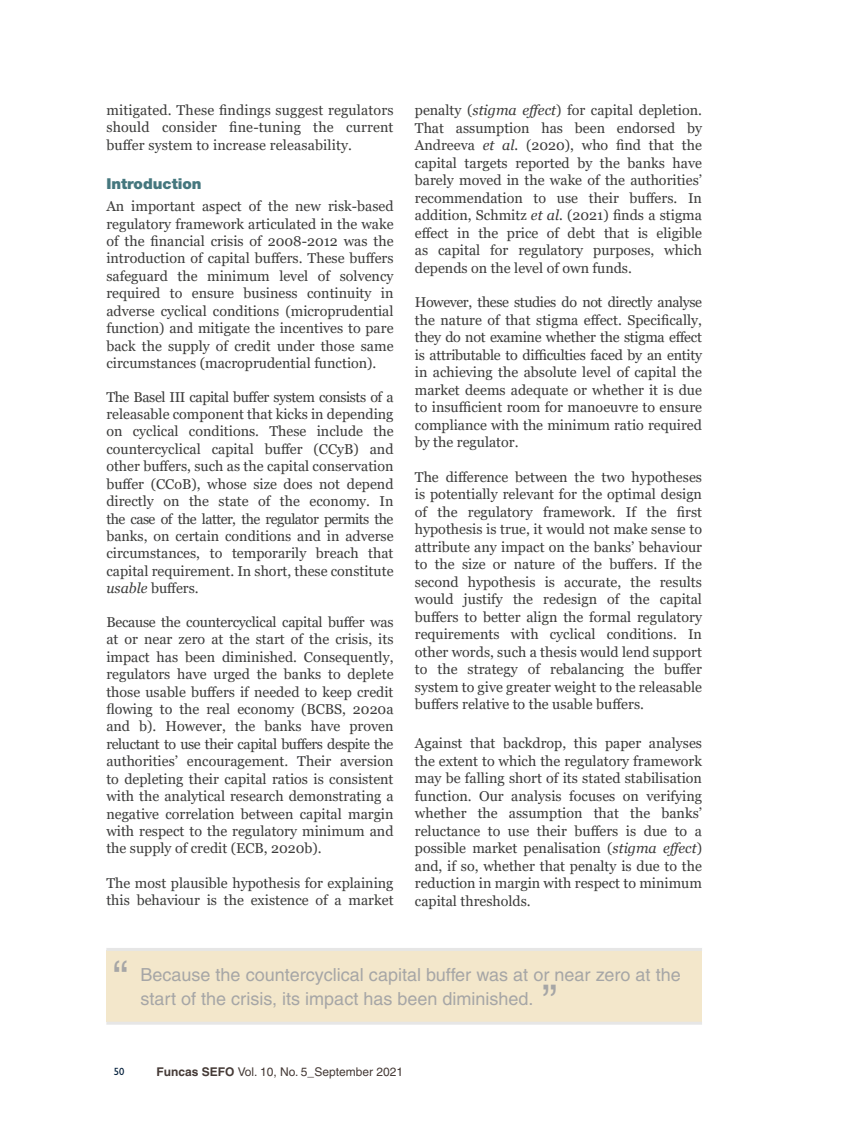
<style>
.page{position:relative;width:851px;height:1127px;background:#fff}
.page>*{position:absolute;margin:0;border:0;box-sizing:border-box;transform-origin:0 0}
.t1{font:45px "Helvetica";color:#a6a6a6}
.t2{font:18px/24px "Helvetica";color:#a6a6a6}
.t3{font:900 15px "Helvetica Neue";color:#45777e}
.t4{font:14.25px/17.5px "Georgia";color:#3c3c3b;text-align:justify}
.t5{font:12px "Helvetica";color:#453a36}
.t6{font:500 10.5px "Gill Sans MT Std";color:#001d39}
.s1{font-style:italic}
.s2{font-family:"Helvetica CE";font-weight:700}
</style>
<div class="page">
<div style="left:106px;top:950px;width:596px;height:72px;background:#f3e7cb"></div>
<hr style="left:106px;top:948px;width:596px;height:3px;background:#e6e6e6">
<hr style="left:106px;top:1022px;width:596px;height:3px;background:#e6e6e6">
<p class="t4" style="left:106px;top:102px;width:288px">mitigated. These findings suggest regulators should consider fine-tuning the current buffer system to increase releasability.</p>
<p class="t3" style="left:106px;top:175px;width:97px">Introduction</p>
<p class="t4" style="left:106px;top:198px;width:289px">An important aspect of the new risk-based regulatory framework articulated in the wake of the financial crisis of 2008-2012 was the introduction of capital buffers. These buffers safeguard the minimum level of solvency required to ensure business continuity in adverse cyclical conditions (microprudential function) and mitigate the incentives to pare back the supply of credit under those same circumstances (macroprudential function).</p>
<p class="t4" style="left:106px;top:388px;width:289px">The Basel III capital buffer system consists of a releasable component that kicks in depending on cyclical conditions. These include the countercyclical capital buffer (CCyB) and other buffers, such as the capital conservation buffer (CCoB), whose size does not depend directly on the state of the economy. In the case of the latter, the regulator permits the banks, on certain conditions and in adverse circumstances, to temporarily breach that capital requirement. In short, these constitute <span class="s1">usable</span> buffers.</p>
<p class="t4" style="left:106px;top:613px;width:289px">Because the countercyclical capital buffer was at or near zero at the start of the crisis, its impact has been diminished. Consequently, regulators have urged the banks to deplete those usable buffers if needed to keep credit flowing to the real economy (BCBS, 2020a and b). However, the banks have proven reluctant to use their capital buffers despite the authorities’ encouragement. Their aversion to depleting their capital ratios is consistent with the analytical research demonstrating a negative correlation between capital margin with respect to the regulatory minimum and the supply of credit (ECB, 2020b).</p>
<p class="t4" style="left:106px;top:874px;width:289px">The most plausible hypothesis for explaining this behaviour is the existence of a market</p>
<p class="t4" style="left:415px;top:102px;width:289px">penalty (<span class="s1">stigma effect</span>) for capital depletion.<br>That assumption has been endorsed by Andreeva <span class="s1">et al.</span> (2020), who find that the capital targets reported by the banks have barely moved in the wake of the authorities’ recommendation to use their buffers. In addition, Schmitz <span class="s1">et al.</span> (2021) finds a stigma effect in the price of debt that is eligible as capital for regulatory purposes, which depends on the level of own funds.</p>
<p class="t4" style="left:415px;top:294px;width:289px">However, these studies do not directly analyse the nature of that stigma effect. Specifically, they do not examine whether the stigma effect is attributable to difficulties faced by an entity in achieving the absolute level of capital the market deems adequate or whether it is due to insufficient room for manoeuvre to ensure compliance with the minimum ratio required by the regulator.</p>
<p class="t4" style="left:415px;top:468px;width:289px">The difference between the two hypotheses is potentially relevant for the optimal design of the regulatory framework. If the first hypothesis is true, it would not make sense to attribute any impact on the banks’ behaviour to the size or nature of the buffers. If the second hypothesis is accurate, the results would justify the redesign of the capital buffers to better align the formal regulatory requirements with cyclical conditions. In other words, such a thesis would lend support to the strategy of rebalancing the buffer system to give greater weight to the releasable buffers relative to the usable buffers.</p>
<p class="t4" style="left:415px;top:735px;width:289px">Against that backdrop, this paper analyses the extent to which the regulatory framework may be falling short of its stated stabilisation function. Our analysis focuses on verifying whether the assumption that the banks’ reluctance to use their buffers is due to a possible market penalisation (<span class="s1">stigma effect</span>) and, if so, whether that penalty is due to the reduction in margin with respect to minimum capital thresholds.</p>
<h1 class="t1" style="left:113px;top:951px;width:16px">“</h1>
<p class="t2" style="left:140px;top:962px;width:541px">Because the countercyclical capital buffer was at or near zero at the start of the crisis, its impact has been diminished.</p>
<h1 class="t1" style="left:542px;top:975px;width:16px">”</h1>
<p class="t6" style="left:114px;top:1065px;width:12px">50</p>
<p class="t5" style="left:156px;top:1064px;width:248px"><span class="s2">Funcas SEFO</span> Vol. 10, No. 5_September 2021</p>
</div>
